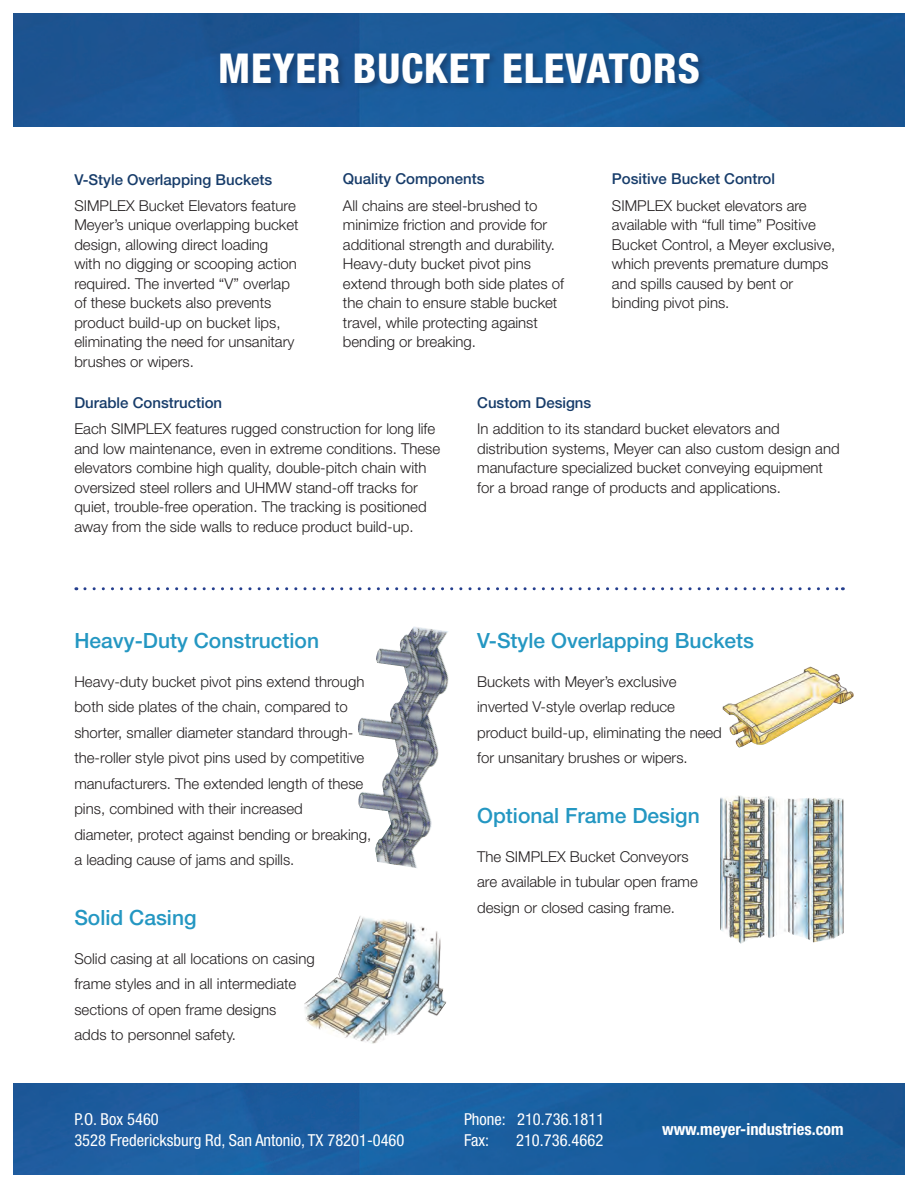
<style>
.page{position:relative;width:918px;height:1188px;background:#fff}
.page>*{position:absolute;margin:0;border:0;box-sizing:border-box;transform-origin:0 0}
.t1{font:800 condensed 41.25px "Helvetica Neue";letter-spacing:.02em;color:#fff}
.t2{font:500 21px "Helvetica Neue";color:#2497c2}
.t3{font:condensed 16.5px "Helvetica Neue";color:#fff}
.t4{font:700 condensed 16.5px "Helvetica Neue";color:#fff}
.t5{font:300 15px/19.5px "Helvetica Neue";color:#231f20}
.t6{font:500 15px "Helvetica Neue";color:#173c6a}
</style>
<div class="page">
<img style="left:14px;top:14px;width:890px;height:113px">
<div style="left:219px;top:51px;width:488px;height:40px;background:#173c6a;opacity:.75"></div>
<svg style="left:85px;top:587px;width:758px;height:3px"></svg>
<img style="left:358px;top:626px;width:91px;height:242px">
<img style="left:304px;top:916px;width:143px;height:128px">
<img style="left:723px;top:666px;width:131px;height:82px">
<img style="left:720px;top:795px;width:124px;height:149px">
<img style="left:14px;top:1084px;width:890px;height:90px">
<p class="t1" style="left:218px;top:42px;width:483px">MEYER BUCKET ELEVATORS</p>
<p class="t6" style="left:74px;top:170px;width:199px">V-Style Overlapping Buckets</p>
<p class="t5" style="left:74px;top:195px;width:226px">SIMPLEX Bucket Elevators feature<br>Meyer’s unique overlapping bucket design, allowing direct loading<br>with no digging or scooping action required. The inverted “V” overlap of these buckets also prevents product build-up on bucket lips, eliminating the need for unsanitary brushes or wipers.</p>
<p class="t6" style="left:343px;top:170px;width:143px">Quality Components</p>
<p class="t5" style="left:343px;top:195px;width:223px">All chains are steel-brushed to minimize friction and provide for additional strength and durability.<br>Heavy-duty bucket pivot pins extend through both side plates of the chain to ensure stable bucket travel, while protecting against bending or breaking.</p>
<p class="t6" style="left:612px;top:170px;width:165px">Positive Bucket Control</p>
<p class="t5" style="left:612px;top:195px;width:225px">SIMPLEX bucket elevators are available with “full time” Positive<br>Bucket Control, a Meyer exclusive, which prevents premature dumps and spills caused by bent or binding pivot pins.</p>
<p class="t6" style="left:74px;top:394px;width:149px">Durable Construction</p>
<p class="t5" style="left:74px;top:419px;width:367px">Each SIMPLEX features rugged construction for long life and low maintenance, even in extreme conditions. These elevators combine high quality, double-pitch chain with oversized steel rollers and UHMW stand-off tracks for quiet, trouble-free operation. The tracking is positioned away from the side walls to reduce product build-up.</p>
<p class="t6" style="left:477px;top:394px;width:116px">Custom Designs</p>
<p class="t5" style="left:477px;top:419px;width:364px">In addition to its standard bucket elevators and distribution systems, Meyer can also custom design and manufacture specialized bucket conveying equipment for a broad range of products and applications.</p>
<p class="t2" style="left:74px;top:628px;width:246px">Heavy-Duty Construction</p>
<p class="t5" style="left:74px;top:669px;width:299px;line-height:25.5px">Heavy-duty bucket pivot pins extend through both side plates of the chain, compared to shorter, smaller diameter standard through&shy;the-roller style pivot pins used by competitive manufacturers. The extended length of these pins, combined with their increased<br>diameter, protect against bending or breaking, a leading cause of jams and spills.</p>
<p class="t2" style="left:74px;top:905px;width:124px">Solid Casing</p>
<p class="t5" style="left:74px;top:945px;width:242px;line-height:25.5px">Solid casing at all locations on casing frame styles and in all intermediate sections of open frame designs<br>adds to personnel safety.</p>
<p class="t3" style="left:74px;top:1109px;width:86px">P.O. Box 5460</p>
<p class="t3" style="left:74px;top:1130px;width:332px">3528 Fredericksburg Rd, San Antonio, TX 78201-0460</p>
<p class="t2" style="left:477px;top:628px;width:279px">V-Style Overlapping Buckets</p>
<p class="t5" style="left:477px;top:669px;width:246px;line-height:25.5px">Buckets with Meyer’s exclusive inverted V-style overlap reduce product build-up, eliminating the need for unsanitary brushes or wipers.</p>
<p class="t2" style="left:477px;top:803px;width:224px">Optional Frame Design</p>
<p class="t5" style="left:477px;top:843px;width:222px;line-height:25.5px">The SIMPLEX Bucket Conveyors are available in tubular open frame design or closed casing frame.</p>
<p class="t3" style="left:464px;top:1109px;width:142px">Phone: 210.736.1811</p>
<p class="t3" style="left:464px;top:1130px;width:26px">Fax:</p>
<p class="t3" style="left:516px;top:1130px;width:89px">210.736.4662</p>
<p class="t4" style="left:662px;top:1119px;width:183px">www.meyer-industries.com</p>
</div>
